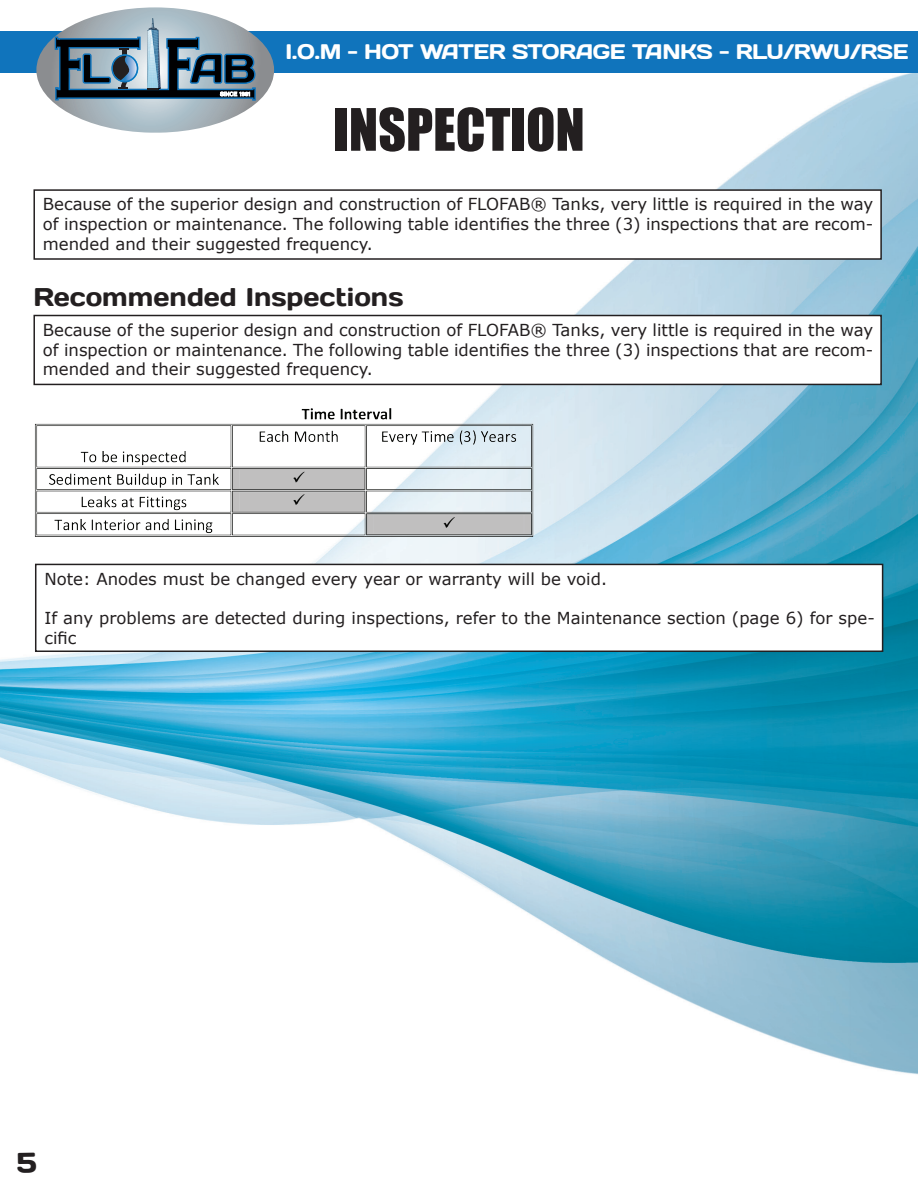
<style>
.page{position:relative;width:918px;height:1188px;background:#fff}
.page>*{position:absolute;margin:0;border:0;box-sizing:border-box;transform-origin:0 0}
.t1{font:54px "Impact";color:#231f20}
.t2{font:25.5px "Days";color:#231f20}
.t3{font:21px "Days";letter-spacing:-.02em;color:#fff}
.t4{font:16.5px/19.8px "Verdana";color:#231f20;text-align:justify}
</style>
<div class="page">
<img style="left:0;top:72px;width:918px;height:1003px">
<div style="left:0;top:31px;width:918px;height:41px;background:#1074bc"></div>
<svg style="left:36px;top:7px;width:238px;height:126px"></svg>
<div style="left:34px;top:190px;width:847px;height:69px;background:#fff"></div>
<div style="left:33px;top:189px;width:849px;height:71px;border:2px solid #231f20"></div>
<div style="left:34px;top:316px;width:847px;height:68px;background:#fff"></div>
<div style="left:33px;top:315px;width:849px;height:70px;border:2px solid #231f20"></div>
<div style="left:36px;top:564px;width:847px;height:87px;background:#fff"></div>
<div style="left:35px;top:564px;width:848px;height:88px;border:2px solid #231f20"></div>
<img style="left:35px;top:400px;width:509px;height:148px">
<p class="t3" style="left:285px;top:38px;width:625px">I.O.M - HOT WATER STORAGE TANKS - RLU/RWU/RSE</p>
<h1 class="t1" style="left:333px;top:88px;width:253px">INSPECTION</h1>
<p class="t4" style="left:43px;top:194px;width:832px">Because of the superior design and construction of FLOFAB® Tanks, very little is required in the way of inspection or maintenance. The following table identifies the three (3) inspections that are recom&shy;mended and their suggested frequency.</p>
<h2 class="t2" style="left:33px;top:280px;width:372px">Recommended Inspections</h2>
<p class="t4" style="left:43px;top:320px;width:832px">Because of the superior design and construction of FLOFAB® Tanks, very little is required in the way of inspection or maintenance. The following table identifies the three (3) inspections that are recom&shy;mended and their suggested frequency.</p>
<p class="t4" style="left:44px;top:569px;width:564px">Note: Anodes must be changed every year or warranty will be void.</p>
<p class="t4" style="left:44px;top:608px;width:832px">If any problems are detected during inspections, refer to the Maintenance section (page 6) for spe&shy;cific</p>
</div>
